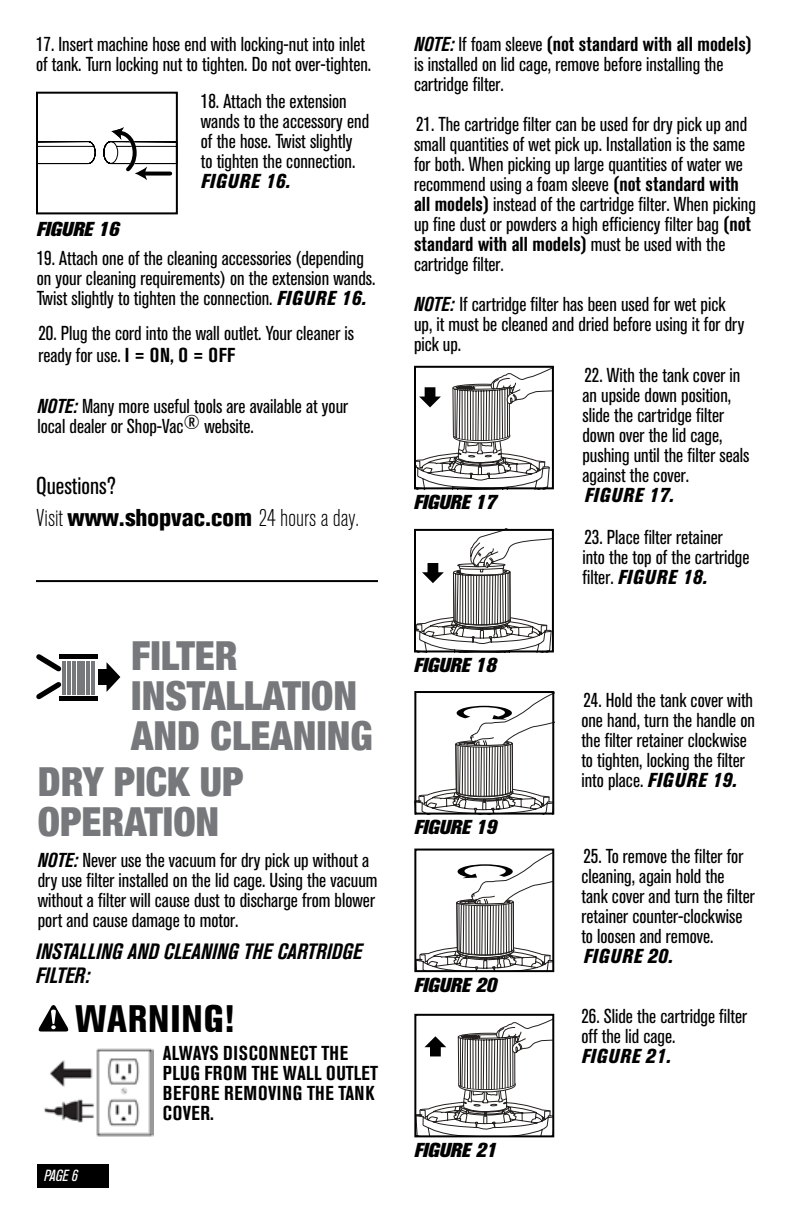
<style>
.page{position:relative;width:792px;height:1224px;background:#fff}
.page>*{position:absolute;margin:0;border:0;box-sizing:border-box;transform-origin:0 0}
.t1{font:900 condensed 40px/40px "Helvetica Neue";color:#77787b}
.t2{font:800 condensed 38px "Akzidenz Grotesk BQ";letter-spacing:.02em;color:#000}
.t3{font:300 condensed 24.2px/31.4px "Akzidenz Grotesk BQ";color:#000}
.t4{font:italic 700 condensed 22px/24px "Akzidenz Grotesk BQ";color:#000}
.t5{font:condensed 20px/20px "Akzidenz Grotesk BQ";color:#000}
.t6{font:700 condensed 20px/20px "Akzidenz Grotesk BQ";letter-spacing:.03em;color:#000}
.t7{font:italic 800 20px "Akzidenz Grotesk BQ";color:#000}
.t8{font:italic 800 condensed 20px "Akzidenz Grotesk BQ";letter-spacing:.04em;color:#000}
.t9{font:italic condensed 16px "Akzidenz Grotesk BQ";color:#fff}
.s1{font-weight:800;font-style:italic}
.s2{font-weight:700}
.s3{font-weight:700;font-style:italic}
.s4{font-weight:400}
.s5{font-weight:800}
</style>
<div class="page">
<svg style="left:39px;top:127px;width:136px;height:53px"></svg>
<div style="left:36px;top:92px;width:142px;height:122px;border:2px solid #000"></div>
<hr style="left:59px;top:655px;width:39px;height:4px;background:#000">
<hr style="left:59px;top:696px;width:39px;height:4px;background:#000">
<hr style="left:77px;top:661px;width:3px;height:33px;background:#77787b">
<hr style="left:72px;top:661px;width:3px;height:33px;background:#77787b">
<hr style="left:68px;top:661px;width:3px;height:33px;background:#77787b">
<hr style="left:91px;top:661px;width:3px;height:33px;background:#77787b">
<hr style="left:87px;top:661px;width:3px;height:33px;background:#77787b">
<hr style="left:82px;top:661px;width:3px;height:33px;background:#77787b">
<svg style="left:36px;top:654px;width:30px;height:46px"></svg>
<div style="left:98px;top:669px;width:13px;height:16px;background:#000"></div>
<svg style="left:107px;top:662px;width:13px;height:30px"></svg>
<div style="left:37px;top:1164px;width:71px;height:24px;background:#000"></div>
<svg style="left:38px;top:1005px;width:31px;height:27px"></svg>
<img style="left:44px;top:1048px;width:110px;height:89px">
<svg style="left:417px;top:369px;width:134px;height:117px"></svg>
<svg style="left:417px;top:532px;width:134px;height:117px"></svg>
<div style="left:414px;top:366px;width:140px;height:123px;border:2px solid #000"></div>
<div style="left:414px;top:529px;width:140px;height:123px;border:2px solid #000"></div>
<hr style="left:36px;top:580px;width:342px;height:2px;background:#000">
<svg style="left:417px;top:694px;width:134px;height:118px"></svg>
<div style="left:414px;top:691px;width:140px;height:124px;border:2px solid #000"></div>
<svg style="left:417px;top:853px;width:134px;height:116px"></svg>
<div style="left:414px;top:849px;width:140px;height:123px;border:2px solid #000"></div>
<svg style="left:417px;top:1019px;width:134px;height:115px"></svg>
<div style="left:414px;top:1014px;width:140px;height:123px;border:2px solid #000"></div>
<p class="t5" style="left:36px;top:35px;width:337px">17. Insert machine hose end with locking-nut into inlet of tank. Turn locking nut to tighten. Do not over-tighten.</p>
<p class="t5" style="left:201px;top:92px;width:170px">18. Attach the extension wands to the accessory end of the hose. Twist slightly to tighten the connection.</p>
<p class="t8" style="left:201px;top:170px;width:91px">FIGURE 16.</p>
<p class="t7" style="left:37px;top:217px;width:84px">FIGURE 16</p>
<p class="t5" style="left:37px;top:249px;width:340px">19. Attach one of the cleaning accessories (depending on your cleaning requirements) on the extension wands.<br>Twist slightly to tighten the connection. <span class="s1">FIGURE 16.</span></p>
<p class="t5" style="left:38px;top:322px;width:317px;line-height:22px">20. Plug the cord into the wall outlet. Your cleaner is ready for use. <span class="s2">I = ON, O = OFF</span></p>
<p class="t5" style="left:37px;top:397px;width:312px"><span class="s3">NOTE:</span> Many more useful tools are available at your local dealer or Shop-Vac® website.</p>
<p class="t3" style="left:36px;top:471px;width:324px"><span class="s4">Questions?<br></span>Visit <span class="s5">www.shopvac.com</span> 24 hours a day.</p>
<h1 class="t1" style="left:131px;top:633px;width:243px">FILTER<br>INSTALLATION<br>AND CLEANING</h1>
<h1 class="t1" style="left:38px;top:760px;width:207px">DRY PICK UP<br>OPERATION</h1>
<p class="t5" style="left:38px;top:851px;width:341px"><span class="s3">NOTE:</span> Never use the vacuum for dry pick up without a dry use filter installed on the lid cage. Using the vacuum without a filter will cause dust to discharge from blower port and cause damage to motor.</p>
<p class="t4" style="left:36px;top:939px;width:328px">INSTALLING AND CLEANING THE CARTRIDGE<br>FILTER:</p>
<h2 class="t2" style="left:75px;top:997px;width:161px">WARNING!</h2>
<p class="t9" style="left:44px;top:1166px;width:35px">PAGE 6</p>
<p class="t6" style="left:163px;top:1043px;width:217px">ALWAYS DISCONNECT THE<br>PLUG FROM THE WALL OUTLET<br>BEFORE REMOVING THE TANK<br>COVER.</p>
<p class="t5" style="left:414px;top:35px;width:339px"><span class="s3">NOTE:</span> If foam sleeve <span class="s2">(not standard with all models) </span>is installed on lid cage, remove before installing the cartridge filter.</p>
<p class="t5" style="left:414px;top:115px;width:343px">21. The cartridge filter can be used for dry pick up and small quantities of wet pick up. Installation is the same for both. When picking up large quantities of water we recommend using a foam sleeve <span class="s2">(not standard with all models)</span> instead of the cartridge filter. When picking up fine dust or powders a high efficiency filter bag <span class="s2">(not standard with all models)</span> must be used with the cartridge filter.</p>
<p class="t5" style="left:414px;top:295px;width:332px"><span class="s3">NOTE:</span> If cartridge filter has been used for wet pick up, it must be cleaned and dried before using it for dry pick up.</p>
<p class="t7" style="left:414px;top:491px;width:84px">FIGURE 17</p>
<p class="t7" style="left:414px;top:654px;width:84px">FIGURE 18</p>
<p class="t7" style="left:414px;top:816px;width:84px">FIGURE 19</p>
<p class="t7" style="left:414px;top:973px;width:84px">FIGURE 20</p>
<p class="t7" style="left:414px;top:1138px;width:84px">FIGURE 21</p>
<p class="t5" style="left:582px;top:365px;width:169px">22. With the tank cover in an upside down position, slide the cartridge filter down over the lid cage, pushing until the filter seals against the cover.</p>
<p class="t8" style="left:584px;top:484px;width:91px">FIGURE 17.</p>
<p class="t5" style="left:582px;top:527px;width:169px">23. Place filter retainer<br>into the top of the cartridge filter. <span class="s1">FIGURE 18.</span></p>
<p class="t5" style="left:581px;top:690px;width:175px">24. Hold the tank cover with one hand, turn the handle on the filter retainer clockwise to tighten, locking the filter into place. <span class="s1">FIGURE 19.</span></p>
<p class="t5" style="left:581px;top:846px;width:175px">25. To remove the filter for cleaning, again hold the tank cover and turn the filter retainer counter-clockwise to loosen and remove.</p>
<p class="t8" style="left:583px;top:944px;width:91px">FIGURE 20.</p>
<p class="t5" style="left:581px;top:1006px;width:167px">26. Slide the cartridge filter off the lid cage.</p>
<p class="t8" style="left:581px;top:1044px;width:91px">FIGURE 21.</p>
</div>
